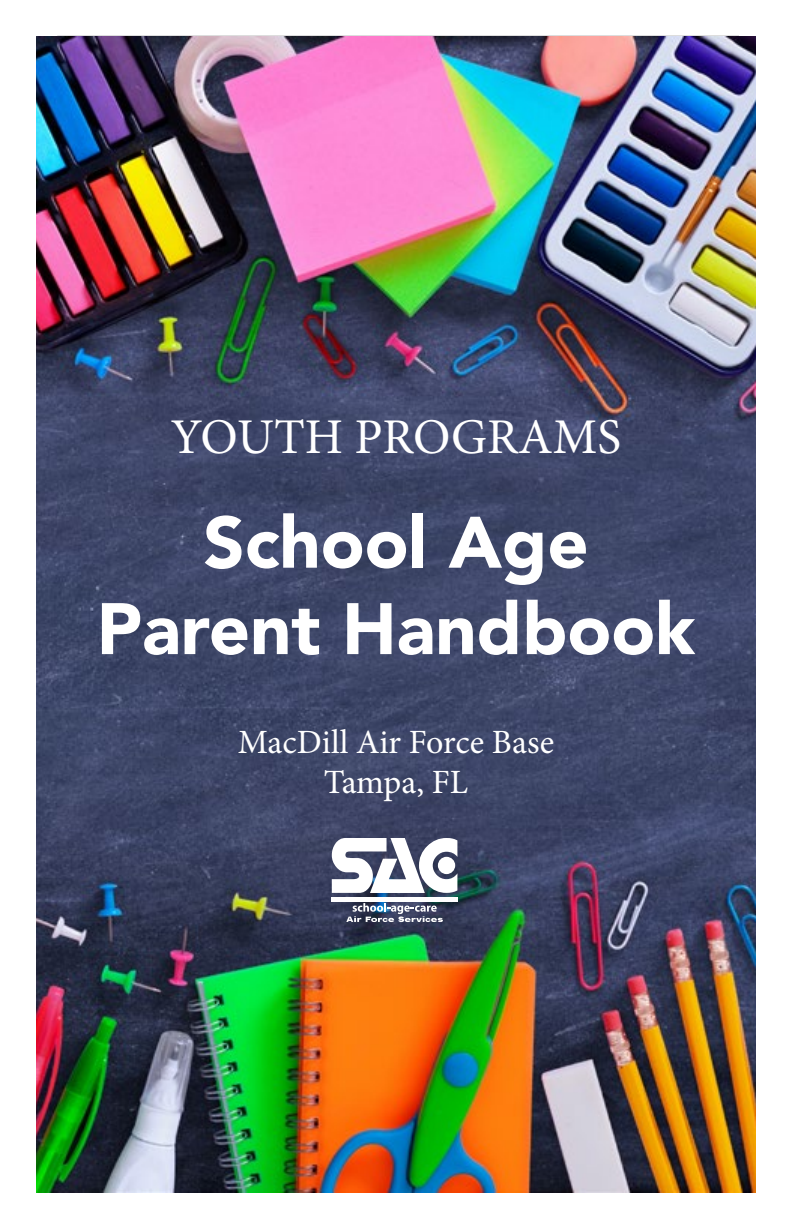
<style>
.page{position:relative;width:792px;height:1224px;background:#fff}
.page>*{position:absolute;margin:0;border:0;box-sizing:border-box;transform-origin:0 0}
.t1{font:900 72px/86.4px "Avenir";color:#fff;text-align:center}
.t2{font:50px "Minion Pro";color:#fff}
.t3{font:34px/40.8px "Minion Pro";color:#fff;text-align:center}
</style>
<div class="page">
<img style="left:36px;top:36px;width:720px;height:1156px">
<div style="left:331px;top:897px;width:127px;height:5px;background:#fff"></div>
<svg style="left:332px;top:838px;width:125px;height:55px"></svg>
<div style="left:438px;top:857px;width:17px;height:17px;background:#fff;border-radius:50%"></div>
<svg style="left:346px;top:903px;width:97px;height:19px;background:#6b738a"></svg>
<h2 class="t2" style="left:171px;top:403px;width:452px">YOUTH PROGRAMS</h2>
<h1 class="t1" style="left:97px;top:498px;width:600px">School Age<br>Parent Handbook</h1>
<p class="t3" style="left:238px;top:721px;width:318px">MacDill Air Force Base<br>Tampa, FL</p>
</div>
